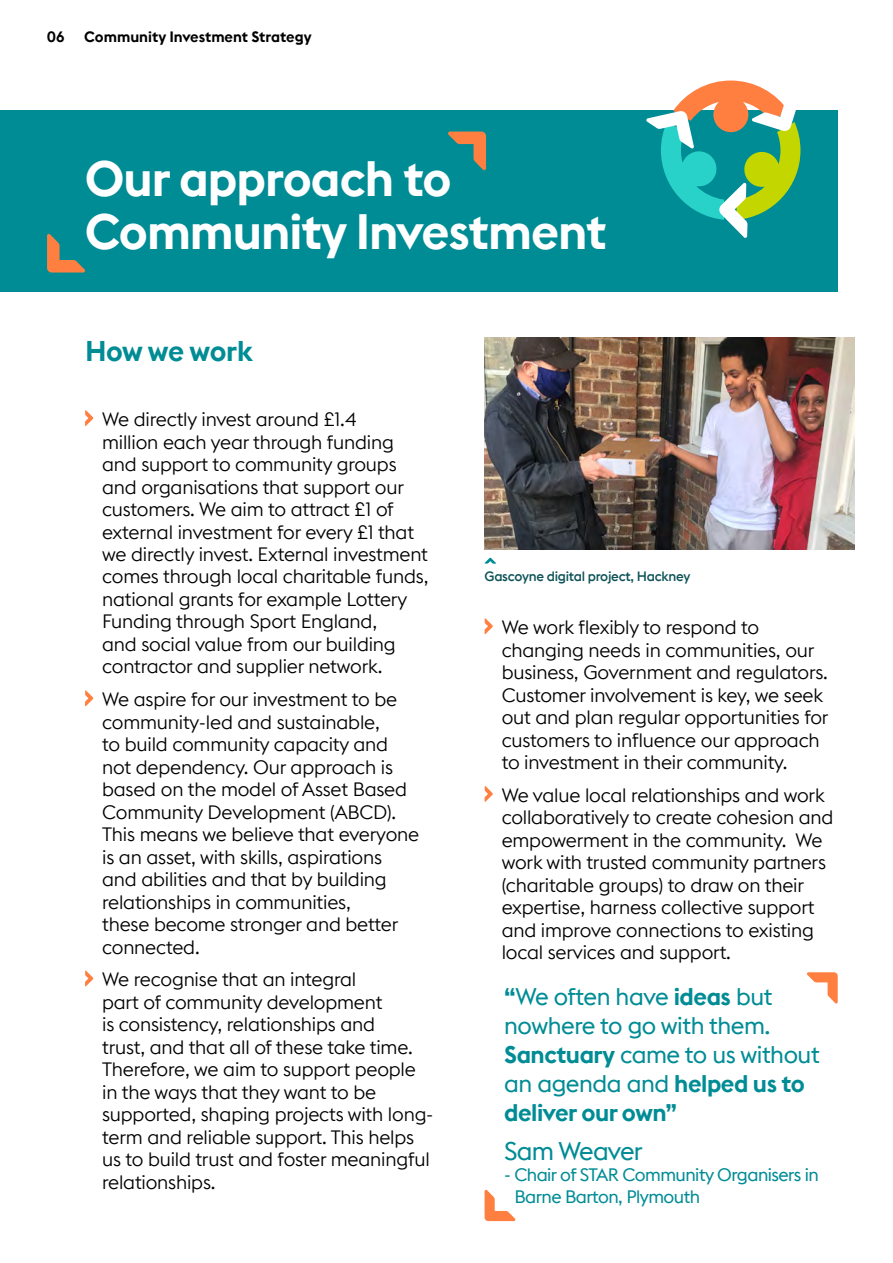
<style>
.page{position:relative;width:893px;height:1263px;background:#fff}
.page>*{position:absolute;margin:0;border:0;box-sizing:border-box;transform-origin:0 0}
.t1{font:600 49.5px/52.8px "Euclid Flex B";letter-spacing:-.02em;color:#fff}
.t2{font:600 28.5px "Euclid Flex B";letter-spacing:-.015em;color:#008c95}
.t3{font:25.5px "Euclid Flex B";letter-spacing:-.03em;color:#008c95}
.t4{font:24px/28.8px "Euclid Flex B";letter-spacing:-.02em;color:#008c95}
.t5{font:300 19.35px/22.5px "Euclid Flex B";letter-spacing:-.01em;color:#000}
.t6{font:18px/21.6px "Euclid Flex B";letter-spacing:-.03em;color:#008c95}
.t7{font:600 15px "Euclid Flex B";color:#000}
.t8{font:500 13.5px "Euclid Flex B";letter-spacing:-.02em;color:#0d5257}
.s1{font-weight:600}
</style>
<div class="page">
<svg style="left:85px;top:410px;width:8px;height:16px"></svg>
<svg style="left:85px;top:690px;width:8px;height:16px"></svg>
<svg style="left:85px;top:970px;width:8px;height:16px"></svg>
<svg style="left:485px;top:618px;width:8px;height:16px"></svg>
<svg style="left:485px;top:786px;width:8px;height:16px"></svg>
<div style="left:0;top:111px;width:838px;height:181px;background:#008c95"></div>
<svg style="left:47px;top:234px;width:38px;height:38px"></svg>
<svg style="left:448px;top:132px;width:38px;height:39px"></svg>
<svg style="left:485px;top:1189px;width:31px;height:32px"></svg>
<svg style="left:807px;top:972px;width:31px;height:32px"></svg>
<img style="left:485px;top:338px;width:369px;height:212px">
<svg style="left:484px;top:558px;width:12px;height:6px"></svg>
<svg style="left:646px;top:81px;width:155px;height:157px"></svg>
<p class="t7" style="left:47px;top:27px;width:19px">06</p>
<p class="t7" style="left:84px;top:27px;width:229px">Community Investment Strategy</p>
<h1 class="t1" style="left:85px;top:152px;width:523px">Our approach to<br>Community Investment</h1>
<h2 class="t2" style="left:85px;top:333px;width:169px">How we work</h2>
<p class="t5" style="left:102px;top:408px;width:328px">We directly invest around £1.4<br>million each year through funding and support to community groups and organisations that support our customers. We aim to attract £1 of external investment for every £1 that we directly invest. External investment comes through local charitable funds, national grants for example Lottery Funding through Sport England,<br>and social value from our building contractor and supplier network.</p>
<p class="t5" style="left:102px;top:688px;width:319px">We aspire for our investment to be community-led and sustainable,<br>to build community capacity and not dependency. Our approach is based on the model of Asset Based<br>Community Development (ABCD).<br>This means we believe that everyone is an asset, with skills, aspirations and abilities and that by building relationships in communities,<br>these become stronger and better connected.</p>
<p class="t5" style="left:102px;top:969px;width:333px">We recognise that an integral<br>part of community development<br>is consistency, relationships and<br>trust, and that all of these take time.<br>Therefore, we aim to support people in the ways that they want to be supported, shaping projects with long&shy;term and reliable support. This helps us to build trust and foster meaningful relationships.</p>
<p class="t8" style="left:485px;top:568px;width:207px">Gascoyne digital project, Hackney</p>
<p class="t5" style="left:502px;top:616px;width:328px">We work flexibly to respond to changing needs in communities, our business, Government and regulators.<br>Customer involvement is key, we seek out and plan regular opportunities for customers to influence our approach to investment in their community.</p>
<p class="t5" style="left:502px;top:784px;width:333px">We value local relationships and work collaboratively to create cohesion and empowerment in the community. We work with trusted community partners (charitable groups) to draw on their expertise, harness collective support and improve connections to existing local services and support.</p>
<p class="t4" style="left:504px;top:983px;width:317px"><span class="s1">“</span>We often have <span class="s1">ideas</span> but nowhere to go with them.<br><span class="s1">Sanctuary</span> came to us without an agenda and <span class="s1">helped us to deliver our own”</span></p>
<h3 class="t3" style="left:504px;top:1136px;width:140px">Sam Weaver</h3>
<p class="t6" style="left:514px;top:1164px;width:306px;text-indent:-10px">- Chair of STAR Community Organisers in<br>Barne Barton, Plymouth</p>
</div>
